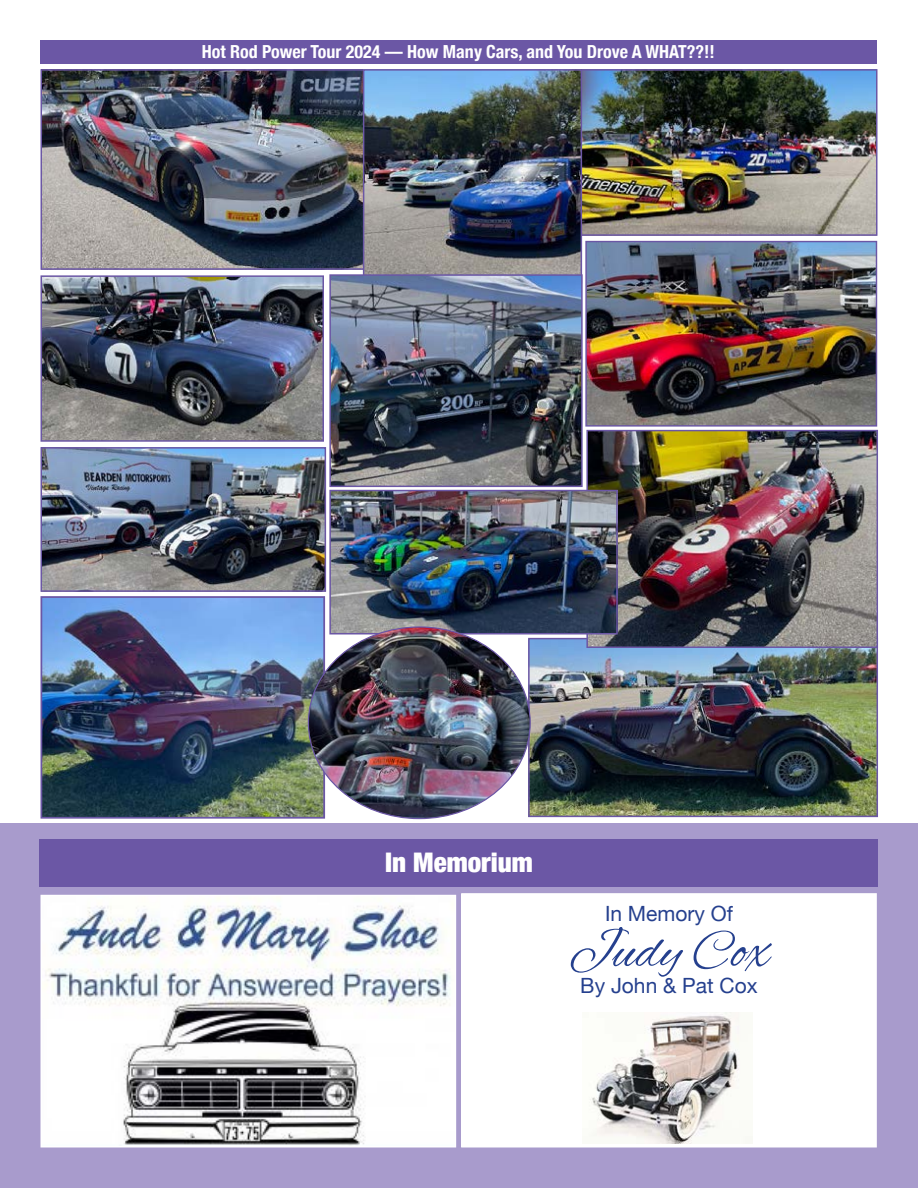
<style>
.page{position:relative;width:918px;height:1188px;background:#fff}
.page>*{position:absolute;margin:0;border:0;box-sizing:border-box;transform-origin:0 0}
.t1{font:54px "Alex Brush";color:#25408e}
.t2{font:900 condensed 27px "Helvetica Neue";color:#fff}
.t3{font:21px "Helvetica Neue";color:#25408e}
.t4{font:700 condensed 18px "Helvetica Neue";color:#fff}
</style>
<div class="page">
<img style="left:582px;top:72px;width:293px;height:161px">
<div style="left:571px;top:69px;width:307px;height:167px;border:2px solid #6b57a5"></div>
<img style="left:531px;top:641px;width:344px;height:173px">
<div style="left:528px;top:638px;width:350px;height:179px;border:2px solid #6b57a5"></div>
<img style="left:589px;top:433px;width:286px;height:212px">
<div style="left:586px;top:430px;width:292px;height:218px;border:2px solid #6b57a5"></div>
<img style="left:587px;top:243px;width:288px;height:182px">
<div style="left:585px;top:241px;width:292px;height:186px;border:1px solid #6b57a5"></div>
<div style="left:0;top:823px;width:918px;height:365px;background:#a89bcc"></div>
<div style="left:39px;top:840px;width:839px;height:47px;background:#6b57a5"></div>
<div style="left:40px;top:40px;width:837px;height:24px;background:#6b57a5"></div>
<img style="left:44px;top:72px;width:319px;height:195px">
<div style="left:41px;top:69px;width:334px;height:201px;border:2px solid #6b57a5"></div>
<img style="left:366px;top:72px;width:213px;height:202px">
<div style="left:363px;top:69px;width:219px;height:214px;border:2px solid #6b57a5"></div>
<img style="left:44px;top:278px;width:277px;height:161px">
<div style="left:41px;top:275px;width:283px;height:167px;border:2px solid #6b57a5"></div>
<img style="left:44px;top:450px;width:279px;height:139px">
<div style="left:41px;top:447px;width:285px;height:145px;border:2px solid #6b57a5"></div>
<img style="left:332px;top:493px;width:283px;height:138px">
<div style="left:329px;top:490px;width:289px;height:144px;border:2px solid #6b57a5"></div>
<img style="left:44px;top:898px;width:409px;height:246px">
<div style="left:41px;top:895px;width:415px;height:252px;border:2px solid #fff"></div>
<div style="left:462px;top:894px;width:414px;height:253px;background:#fff"></div>
<div style="left:461px;top:893px;width:416px;height:254px;border:2px solid #fff"></div>
<img style="left:589px;top:1012px;width:163px;height:132px">
<img style="left:332px;top:277px;width:248px;height:207px">
<div style="left:329px;top:274px;width:254px;height:213px;border:2px solid #6b57a5"></div>
<img style="left:43px;top:599px;width:279px;height:217px">
<div style="left:40px;top:596px;width:285px;height:223px;border:2px solid #6b57a5"></div>
<img style="left:308px;top:627px;width:222px;height:191px">
<p class="t4" style="left:202px;top:45px;width:514px">Hot Rod Power Tour 2024 — How Many Cars, and You Drove A WHAT??!!</p>
<h2 class="t2" style="left:385px;top:852px;width:149px">In Memorium</h2>
<p class="t3" style="left:605px;top:898px;width:129px">In Memory Of</p>
<h1 class="t1" style="left:569px;top:925px;width:202px">Judy Cox</h1>
<p class="t3" style="left:580px;top:970px;width:179px">By John &amp; Pat Cox</p>
</div>
